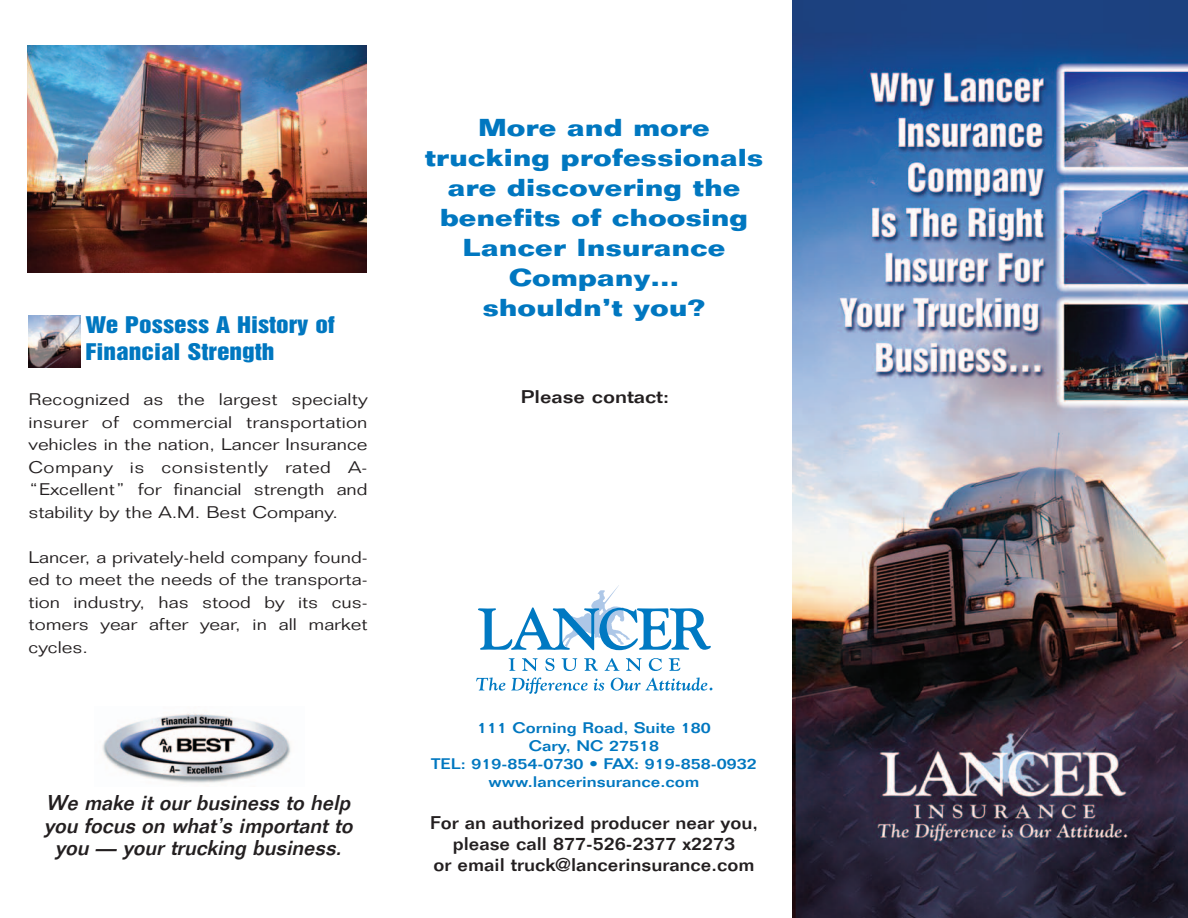
<style>
.page{position:relative;width:1188px;height:918px;background:#fff}
.page>*{position:absolute;margin:0;border:0;box-sizing:border-box;transform-origin:0 0}
.t1{font:700 24px/30px "Folio";color:#0077c0;text-align:center;scale:1.2 1}
.t2{font:italic 500 21px/22.5px "Folio";color:#231f20;text-align:center}
.t3{font:21px/27px "Helvetica Inserat";color:#0077c0;scale:1.2 1}
.t4{font:500 18px/21px "Folio";color:#231f20;text-align:center;scale:1.1 1}
.t5{font:500 18px "Folio";color:#231f20;scale:1.2 1}
.t6{font:300 16.5px/22.5px "Folio";color:#231f20;text-align:justify;scale:1.2 1}
.t7{font:500 15px/18px "Folio";color:#0077c0;text-align:center;scale:1.2 1}
</style>
<div class="page">
<svg style="left:509px;top:658px;width:6px;height:13px"></svg>
<svg style="left:522px;top:658px;width:16px;height:13px"></svg>
<svg style="left:545px;top:658px;width:9px;height:13px"></svg>
<svg style="left:562px;top:658px;width:15px;height:13px"></svg>
<svg style="left:584px;top:658px;width:14px;height:13px"></svg>
<svg style="left:605px;top:658px;width:15px;height:13px"></svg>
<svg style="left:626px;top:658px;width:16px;height:13px"></svg>
<svg style="left:649px;top:658px;width:13px;height:13px"></svg>
<svg style="left:669px;top:658px;width:11px;height:13px"></svg>
<svg style="left:476px;top:677px;width:29px;height:14px"></svg>
<svg style="left:511px;top:677px;width:77px;height:17px"></svg>
<svg style="left:594px;top:678px;width:10px;height:13px"></svg>
<svg style="left:611px;top:677px;width:102px;height:14px"></svg>
<svg style="left:478px;top:585px;width:233px;height:65px"></svg>
<img style="left:793px;top:0;width:395px;height:918px">
<img style="left:102px;top:713px;width:189px;height:70px">
<img style="left:27px;top:46px;width:339px;height:226px">
<img style="left:28px;top:315px;width:53px;height:53px">
<p class="t3" style="left:85px;top:313px;width:209px">We Possess A History of<br>Financial Strength</p>
<p class="t6" style="left:28px;top:390px;width:284px">Recognized as the largest specialty insurer of commercial transportation vehicles in the nation, Lancer Insurance Company is consistently rated A-“Excellent” for financial strength and stability by the A.M. Best Company.</p>
<p class="t6" style="left:28px;top:548px;width:284px">Lancer, a privately-held company found&shy;ed to meet the needs of the transporta&shy;tion industry, has stood by its cus&shy;tomers year after year, in all market cycles.</p>
<p class="t2" style="left:44px;top:794px;width:314px">We make it our business to help you focus on what’s important to you — your trucking business.</p>
<h1 class="t1" style="left:425px;top:115px;width:284px">More and more trucking professionals are discovering the benefits of choosing<br>Lancer Insurance<br>Company…<br>shouldn’t you?</h1>
<p class="t5" style="left:521px;top:390px;width:125px">Please contact:</p>
<p class="t7" style="left:431px;top:721px;width:273px">111 Corning Road, Suite 180<br>Cary, NC 27518<br>TEL: 919-854-0730 • FAX: 919-858-0932 www.lancerinsurance.com</p>
<p class="t4" style="left:430px;top:814px;width:300px">For an authorized producer near you, please call 877-526-2377 x2273<br>or email truck@lancerinsurance.com</p>
</div>
